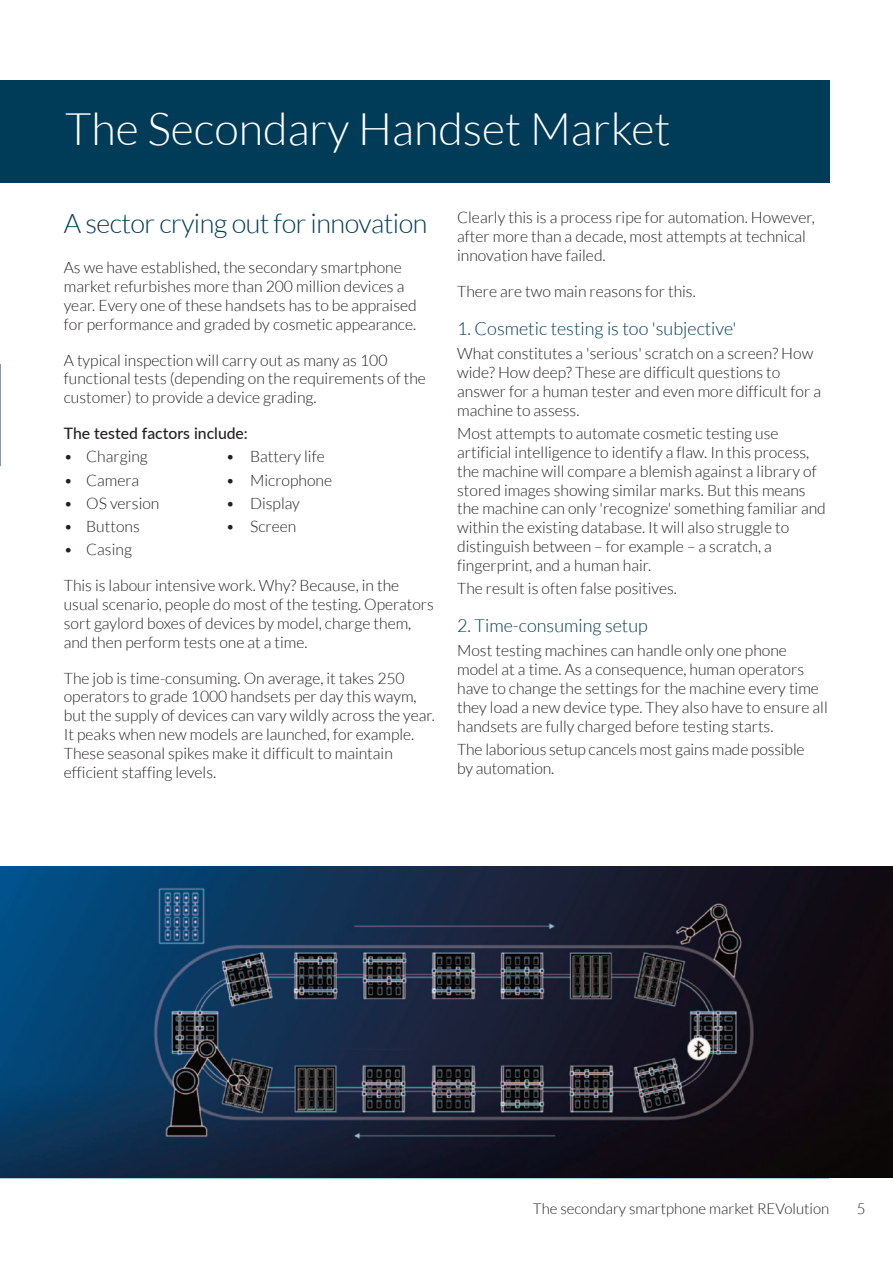
<style>
.page{position:relative;width:893px;height:1263px;background:#fff}
.page>*{position:absolute;margin:0;border:0;box-sizing:border-box;transform-origin:0 0}
.t1{font:300 45px "Lato";color:#fff}
.t2{font:300 27px "Lato";letter-spacing:-.02em;color:#003b57}
.t3{font:300 18px "Lato";color:#003b57}
.t4{font:300 15.75px/18.9px "Lato";color:#231f20}
.t5{font:500 15.75px "Lato";color:#231f20}
.t6{font:300 15px "Lato";color:#231f20}
</style>
<div class="page">
<hr style="left:0;top:1177px;width:829px;height:2px;background:#88b4c8">
<img style="left:0;top:866px;width:893px;height:312px">
<div style="left:0;top:80px;width:829px;height:102px;background:#003b57"></div>
<p class="t1" style="left:65px;top:101px;width:607px">The Secondary Handset Market</p>
<p class="t2" style="left:64px;top:206px;width:365px">A sector crying out for innovation</p>
<p class="t4" style="left:64px;top:257px;width:354px">As we have established, the secondary smartphone market refurbishes more than 200 million devices a year. Every one of these handsets has to be appraised for performance and graded by cosmetic appearance.</p>
<p class="t4" style="left:64px;top:350px;width:364px">A typical inspection will carry out as many as 100 functional tests (depending on the requirements of the customer) to provide a device grading.</p>
<p class="t5" style="left:64px;top:424px;width:186px">The tested factors include:</p>
<p class="t4" style="left:64px;top:447px;width:86px">• Charging</p>
<p class="t4" style="left:226px;top:447px;width:100px">• Battery life</p>
<p class="t4" style="left:64px;top:470px;width:77px">• Camera</p>
<p class="t4" style="left:226px;top:470px;width:108px">• Microphone</p>
<p class="t4" style="left:64px;top:493px;width:97px">• OS version</p>
<p class="t4" style="left:226px;top:493px;width:76px">• Display</p>
<p class="t4" style="left:64px;top:516px;width:78px">• Buttons</p>
<p class="t4" style="left:226px;top:516px;width:72px">• Screen</p>
<p class="t4" style="left:64px;top:539px;width:70px">• Casing</p>
<p class="t4" style="left:64px;top:575px;width:372px">This is labour intensive work. Why? Because, in the usual scenario, people do most of the testing. Operators sort gaylord boxes of devices by model, charge them, and then perform tests one at a time.</p>
<p class="t4" style="left:64px;top:668px;width:373px">The job is time-consuming. On average, it takes 250 operators to grade 1000 handsets per day this waym, but the supply of devices can vary wildly across the year.<br>It peaks when new models are launched, for example.<br>These seasonal spikes make it difficult to maintain efficient staffing levels.</p>
<p class="t4" style="left:457px;top:208px;width:359px">Clearly this is a process ripe for automation. However, after more than a decade, most attempts at technical innovation have failed.</p>
<p class="t4" style="left:457px;top:282px;width:240px">There are two main reasons for this.</p>
<p class="t3" style="left:457px;top:317px;width:281px">1. Cosmetic testing is too 'subjective'</p>
<p class="t4" style="left:457px;top:343px;width:365px">What constitutes a 'serious' scratch on a screen? How wide? How deep? These are difficult questions to answer for a human tester and even more difficult for a machine to assess.</p>
<p class="t4" style="left:457px;top:423px;width:370px">Most attempts to automate cosmetic testing use artificial intelligence to identify a flaw. In this process, the machine will compare a blemish against a library of stored images showing similar marks. But this means the machine can only 'recognize' something familiar and within the existing database. It will also struggle to distinguish between – for example – a scratch, a fingerprint, and a human hair.</p>
<p class="t4" style="left:457px;top:579px;width:221px">The result is often false positives.</p>
<p class="t3" style="left:457px;top:614px;width:192px">2. Time-consuming setup</p>
<p class="t4" style="left:457px;top:640px;width:372px">Most testing machines can handle only one phone model at a time. As a consequence, human operators have to change the settings for the machine every time they load a new device type. They also have to ensure all handsets are fully charged before testing starts.</p>
<p class="t4" style="left:457px;top:739px;width:349px">The laborious setup cancels most gains made possible by automation.</p>
<p class="t6" style="left:533px;top:1199px;width:298px">The secondary smartphone market REVolution</p>
<p class="t6" style="left:857px;top:1199px;width:10px">5</p>
</div>
